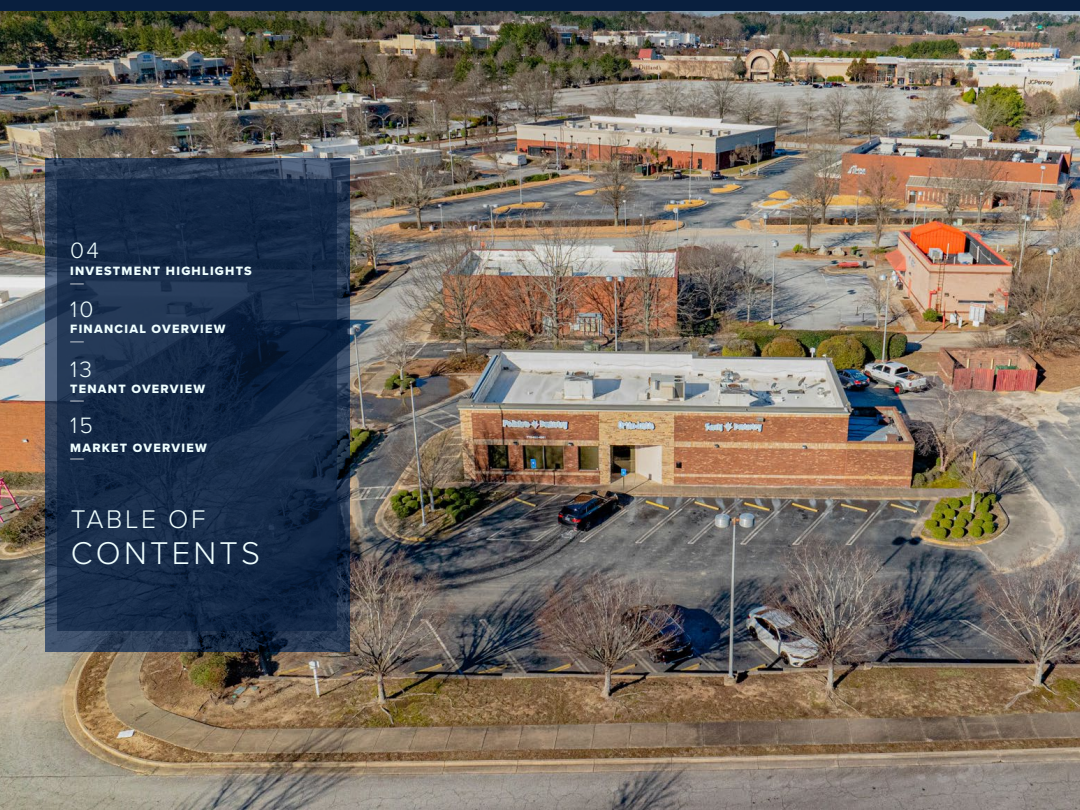
<style>
.page{position:relative;width:1080px;height:810px;background:#fff}
.page>*{position:absolute;margin:0;border:0;box-sizing:border-box;transform-origin:0 0}
.t1{font:300 32.62px "Proxima Nova";letter-spacing:.1em;color:#efffff}
.t2{font:300 26.5px "Proxima Nova";letter-spacing:.1em;color:#efffff}
.t3{font:300 23px "Proxima Nova";letter-spacing:.1em;color:#efffff}
.t4{font:12.5px "Proxima Nova Extrabld";letter-spacing:.1em;color:#efffff}
</style>
<div class="page">
<img style="left:0;top:10px;width:1080px;height:799px">
<svg style="left:45px;top:158px;width:305px;height:494px;background:#2a3b55"></svg>
<svg style="left:58px;top:179px;width:279px;height:452px;background:#152946"></svg>
<div style="left:0;top:0;width:1080px;height:10px;background:#091f3e"></div>
<svg style="left:70px;top:401px;width:14px;height:1px"></svg>
<svg style="left:70px;top:341px;width:14px;height:1px"></svg>
<svg style="left:70px;top:283px;width:14px;height:1px"></svg>
<svg style="left:70px;top:459px;width:14px;height:1px"></svg>
<h3 class="t3" style="left:70px;top:233px;width:30px">04</h3>
<p class="t4" style="left:70px;top:262px;width:183px">INVESTMENT HIGHLIGHTS</p>
<h3 class="t3" style="left:70px;top:293px;width:25px">10</h3>
<p class="t4" style="left:70px;top:319px;width:157px">FINANCIAL OVERVIEW</p>
<h3 class="t3" style="left:70px;top:352px;width:23px">13</h3>
<p class="t4" style="left:70px;top:380px;width:136px">TENANT OVERVIEW</p>
<h3 class="t3" style="left:70px;top:408px;width:24px">15</h3>
<p class="t4" style="left:70px;top:439px;width:138px">MARKET OVERVIEW</p>
<h2 class="t2" style="left:71px;top:499px;width:136px">TABLE OF</h2>
<h1 class="t1" style="left:71px;top:528px;width:191px">CONTENTS</h1>
</div>
